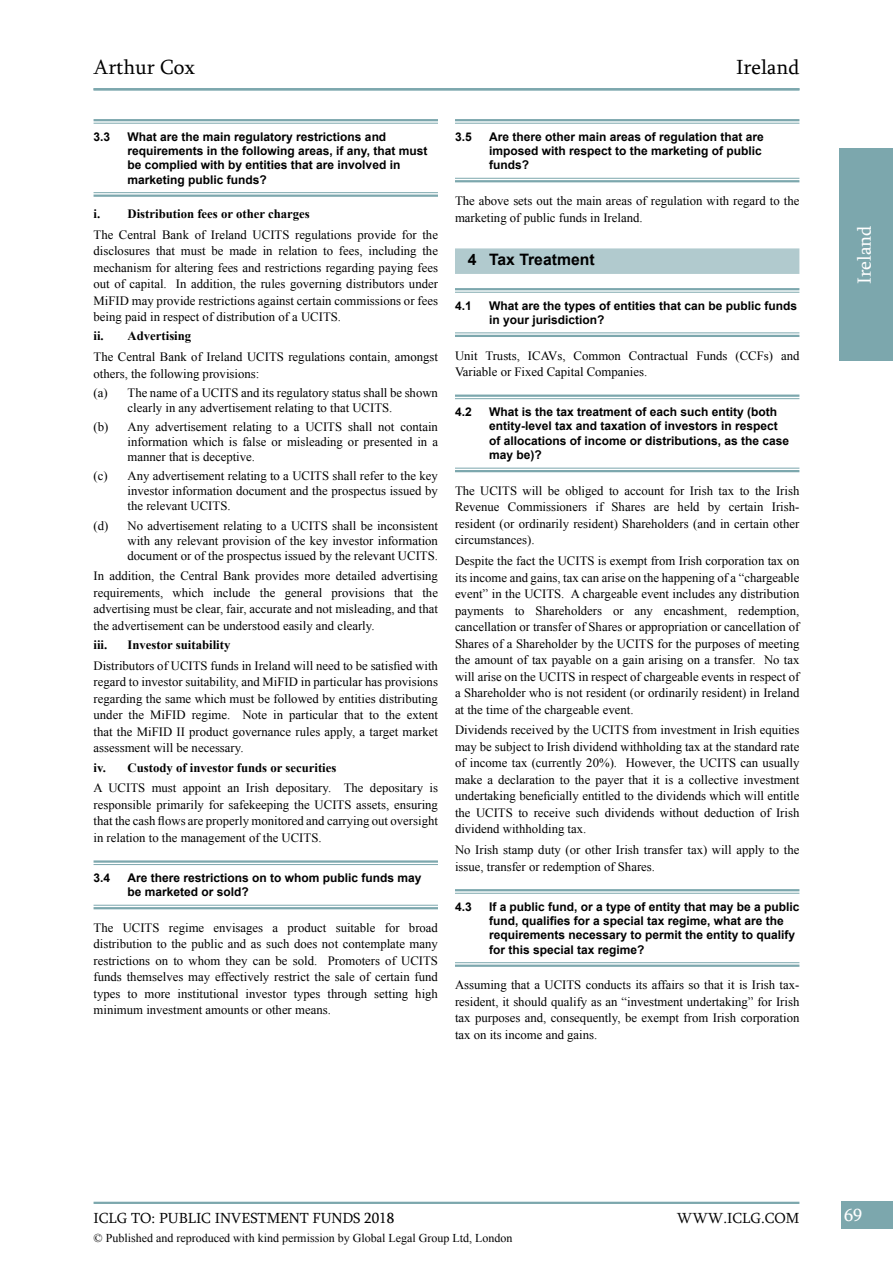
<style>
.page{position:relative;width:893px;height:1263px;background:#fff}
.page>*{position:absolute;margin:0;border:0;box-sizing:border-box;transform-origin:0 0}
.t1{font:21px "Sylfaen";color:#000}
.t2{font:19.5px "Sylfaen";color:#fff}
.t3{font:18px "Sylfaen";color:#fff}
.t4{font:700 15.75px "Arial";color:#000}
.t5{font:15px "Sylfaen";color:#000}
.t6{font:12.75px/16.5px "Times New Roman";color:#000;text-align:justify}
.t7{font:700 12.75px "Times New Roman";color:#000}
.t8{font:700 12px/14.4px "Arial";color:#000}
.t9{font:12px "Times New Roman";color:#000}
</style>
<div class="page">
<div style="left:841px;top:1201px;width:52px;height:28px;background:#7ca7ad"></div>
<hr style="left:94px;top:1202px;width:705px;height:2px;background:#7ca7ad">
<div style="left:840px;top:148px;width:53px;height:213px;background:#7ca7ad"></div>
<hr style="left:455px;top:119px;width:344px;height:2px;background:#7ca7ad">
<hr style="left:455px;top:123px;width:344px;height:1px;background:#7ca7ad">
<hr style="left:455px;top:178px;width:344px;height:1px;background:#7ca7ad">
<hr style="left:455px;top:180px;width:344px;height:2px;background:#7ca7ad">
<div style="left:455px;top:248px;width:344px;height:26px;background:#b1cace"></div>
<hr style="left:455px;top:288px;width:344px;height:2px;background:#7ca7ad">
<hr style="left:455px;top:292px;width:344px;height:1px;background:#7ca7ad">
<hr style="left:455px;top:332px;width:344px;height:1px;background:#7ca7ad">
<hr style="left:455px;top:335px;width:344px;height:2px;background:#7ca7ad">
<hr style="left:455px;top:395px;width:344px;height:2px;background:#7ca7ad">
<hr style="left:455px;top:398px;width:344px;height:1px;background:#7ca7ad">
<hr style="left:455px;top:468px;width:344px;height:1px;background:#7ca7ad">
<hr style="left:455px;top:470px;width:344px;height:2px;background:#7ca7ad">
<hr style="left:455px;top:889px;width:344px;height:2px;background:#7ca7ad">
<hr style="left:455px;top:893px;width:344px;height:1px;background:#7ca7ad">
<hr style="left:455px;top:962px;width:344px;height:1px;background:#7ca7ad">
<hr style="left:455px;top:964px;width:344px;height:3px;background:#7ca7ad">
<hr style="left:94px;top:119px;width:344px;height:2px;background:#7ca7ad">
<hr style="left:94px;top:123px;width:344px;height:1px;background:#7ca7ad">
<hr style="left:94px;top:192px;width:344px;height:1px;background:#7ca7ad">
<hr style="left:94px;top:195px;width:344px;height:2px;background:#7ca7ad">
<hr style="left:94px;top:860px;width:344px;height:3px;background:#7ca7ad">
<hr style="left:94px;top:864px;width:344px;height:1px;background:#7ca7ad">
<hr style="left:94px;top:905px;width:344px;height:1px;background:#7ca7ad">
<hr style="left:94px;top:907px;width:344px;height:2px;background:#7ca7ad">
<hr style="left:94px;top:88px;width:705px;height:2px;background:#7ca7ad">
<h1 class="t1" style="left:94px;top:53px;width:103px">Arthur Cox</h1>
<h1 class="t1" style="left:736px;top:53px;width:65px">Ireland</h1>
<p class="t8" style="left:94px;top:130px;width:18px">3.3</p>
<p class="t8" style="left:128px;top:130px;width:301px">What are the main regulatory restrictions and requirements in the following areas, if any, that must be complied with by entities that are involved in marketing public funds?</p>
<p class="t7" style="left:94px;top:205px;width:218px">i. Distribution fees or other charges</p>
<p class="t6" style="left:94px;top:226px;width:346px">The Central Bank of Ireland UCITS regulations provide for the disclosures that must be made in relation to fees, including the mechanism for altering fees and restrictions regarding paying fees out of capital. In addition, the rules governing distributors under MiFID may provide restrictions against certain commissions or fees being paid in respect of distribution of a UCITS.</p>
<p class="t7" style="left:94px;top:327px;width:99px">ii. Advertising</p>
<p class="t6" style="left:94px;top:348px;width:346px">The Central Bank of Ireland UCITS regulations contain, amongst others, the following provisions:</p>
<p class="t6" style="left:128px;top:385px;width:312px;line-height:15px;text-indent:-34px">(a) The name of a UCITS and its regulatory status shall be shown clearly in any advertisement relating to that UCITS.</p>
<p class="t6" style="left:128px;top:419px;width:312px;line-height:15px;text-indent:-34px">(b) Any advertisement relating to a UCITS shall not contain information which is false or misleading or presented in a manner that is deceptive.</p>
<p class="t6" style="left:128px;top:468px;width:312px;line-height:15px;text-indent:-34px">(c) Any advertisement relating to a UCITS shall refer to the key investor information document and the prospectus issued by the relevant UCITS.</p>
<p class="t6" style="left:128px;top:518px;width:312px;line-height:15px;text-indent:-34px">(d) No advertisement relating to a UCITS shall be inconsistent with any relevant provision of the key investor information document or of the prospectus issued by the relevant UCITS.</p>
<p class="t6" style="left:94px;top:568px;width:346px">In addition, the Central Bank provides more detailed advertising requirements, which include the general provisions that the advertising must be clear, fair, accurate and not misleading, and that the advertisement can be understood easily and clearly.</p>
<p class="t7" style="left:94px;top:636px;width:15px">iii.</p>
<p class="t7" style="left:128px;top:636px;width:104px">Investor suitability</p>
<p class="t6" style="left:94px;top:657px;width:346px">Distributors of UCITS funds in Ireland will need to be satisfied with regard to investor suitability, and MiFID in particular has provisions regarding the same which must be followed by entities distributing under the MiFID regime. Note in particular that to the extent that the MiFID II product governance rules apply, a target market assessment will be necessary.</p>
<p class="t7" style="left:94px;top:759px;width:244px">iv. Custody of investor funds or securities</p>
<p class="t6" style="left:94px;top:780px;width:346px">A UCITS must appoint an Irish depositary. The depositary is responsible primarily for safekeeping the UCITS assets, ensuring that the cash flows are properly monitored and carrying out oversight in relation to the management of the UCITS.</p>
<p class="t8" style="left:94px;top:871px;width:18px">3.4</p>
<p class="t8" style="left:128px;top:871px;width:296px">Are there restrictions on to whom public funds may be marketed or sold?</p>
<p class="t6" style="left:94px;top:919px;width:346px">The UCITS regime envisages a product suitable for broad distribution to the public and as such does not contemplate many restrictions on to whom they can be sold. Promoters of UCITS funds themselves may effectively restrict the sale of certain fund types to more institutional investor types through setting high minimum investment amounts or other means.</p>
<p class="t8" style="left:455px;top:130px;width:18px">3.5</p>
<p class="t8" style="left:489px;top:130px;width:276px">Are there other main areas of regulation that are imposed with respect to the marketing of public funds?</p>
<p class="t6" style="left:455px;top:192px;width:346px">The above sets out the main areas of regulation with regard to the marketing of public funds in Ireland.</p>
<p class="t4" style="left:468px;top:249px;width:128px">4 Tax Treatment</p>
<p class="t8" style="left:455px;top:299px;width:18px">4.1</p>
<p class="t8" style="left:489px;top:299px;width:310px">What are the types of entities that can be public funds in your jurisdiction?</p>
<p class="t6" style="left:455px;top:347px;width:346px">Unit Trusts, ICAVs, Common Contractual Funds (CCFs) and<br>Variable or Fixed Capital Companies.</p>
<p class="t8" style="left:455px;top:405px;width:18px">4.2</p>
<p class="t8" style="left:489px;top:405px;width:302px">What is the tax treatment of each such entity (both entity-level tax and taxation of investors in respect of allocations of income or distributions, as the case may be)?</p>
<p class="t6" style="left:455px;top:482px;width:346px">The UCITS will be obliged to account for Irish tax to the Irish Revenue Commissioners if Shares are held by certain Irish&shy;resident (or ordinarily resident) Shareholders (and in certain other circumstances).</p>
<p class="t6" style="left:455px;top:552px;width:346px">Despite the fact the UCITS is exempt from Irish corporation tax on its income and gains, tax can arise on the happening of a “chargeable event” in the UCITS. A chargeable event includes any distribution payments to Shareholders or any encashment, redemption, cancellation or transfer of Shares or appropriation or cancellation of Shares of a Shareholder by the UCITS for the purposes of meeting the amount of tax payable on a gain arising on a transfer. No tax will arise on the UCITS in respect of chargeable events in respect of a Shareholder who is not resident (or ordinarily resident) in Ireland at the time of the chargeable event.</p>
<p class="t6" style="left:455px;top:722px;width:346px">Dividends received by the UCITS from investment in Irish equities may be subject to Irish dividend withholding tax at the standard rate of income tax (currently 20%). However, the UCITS can usually make a declaration to the payer that it is a collective investment undertaking beneficially entitled to the dividends which will entitle the UCITS to receive such dividends without deduction of Irish dividend withholding tax.</p>
<p class="t6" style="left:455px;top:841px;width:346px">No Irish stamp duty (or other Irish transfer tax) will apply to the issue, transfer or redemption of Shares.</p>
<p class="t8" style="left:455px;top:899px;width:18px">4.3</p>
<p class="t8" style="left:489px;top:899px;width:312px">If a public fund, or a type of entity that may be a public fund, qualifies for a special tax regime, what are the requirements necessary to permit the entity to qualify for this special tax regime?</p>
<p class="t6" style="left:455px;top:977px;width:346px">Assuming that a UCITS conducts its affairs so that it is Irish tax&shy;resident, it should qualify as an “investment undertaking” for Irish tax purposes and, consequently, be exempt from Irish corporation tax on its income and gains.</p>
<h2 class="t2" style="left:851px;top:284px;width:60px;rotate:-90deg">Ireland</h2>
<p class="t5" style="left:94px;top:1208px;width:302px">ICLG TO: PUBLIC INVESTMENT FUNDS 2018</p>
<p class="t5" style="left:677px;top:1208px;width:124px">WWW.ICLG.COM</p>
<h3 class="t3" style="left:844px;top:1202px;width:19px">69</h3>
<p class="t9" style="left:94px;top:1229px;width:420px">© Published and reproduced with kind permission by Global Legal Group Ltd, London</p>
</div>
